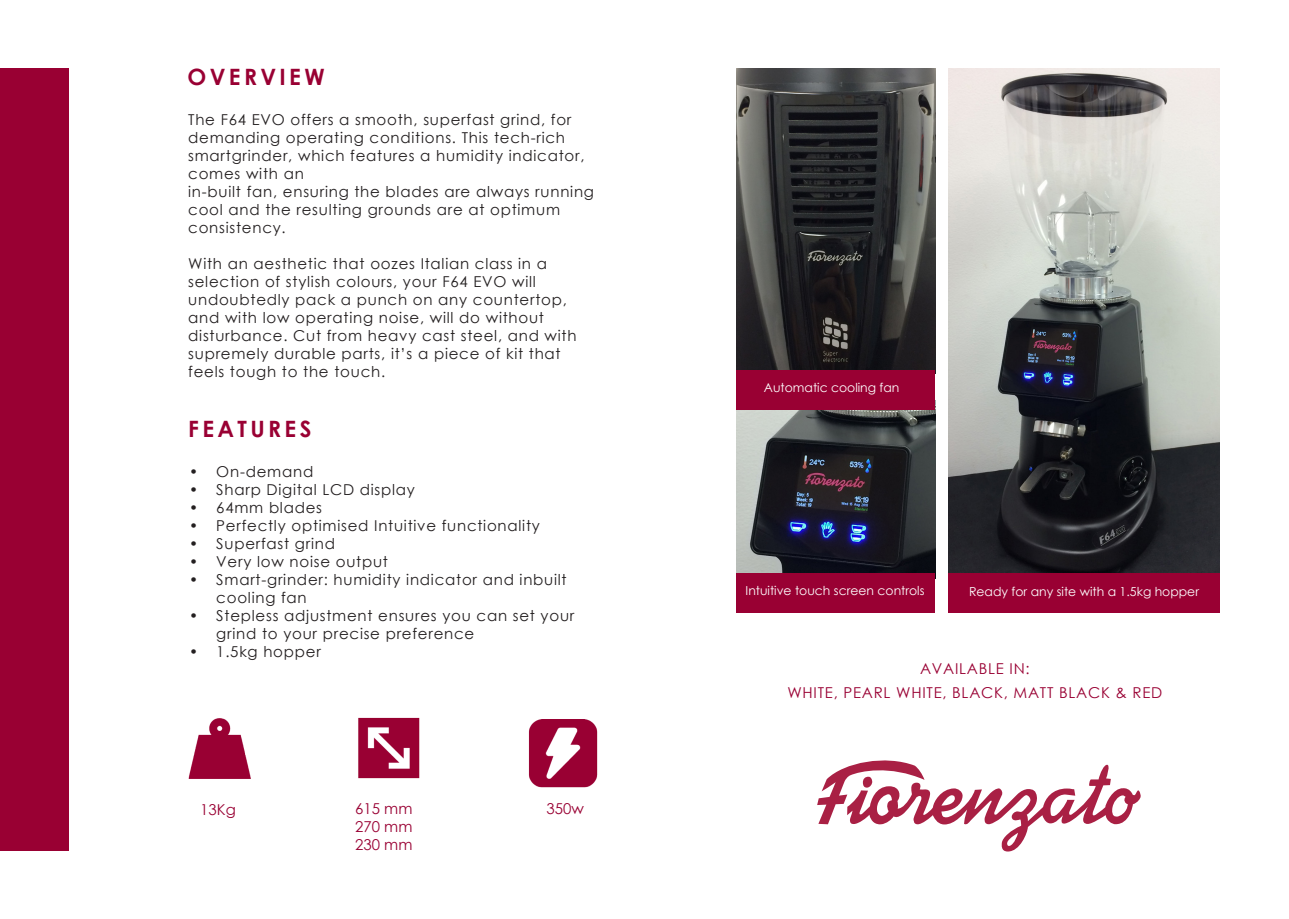
<style>
.page{position:relative;width:1289px;height:919px;background:#fff}
.page>*{position:absolute;margin:0;border:0;box-sizing:border-box;transform-origin:0 0}
.t1{font:700 22.5px "Century Gothic";letter-spacing:.15em;color:#903}
.t2{font:15px/18px "Century Gothic";letter-spacing:.05em;color:#231f20}
.t3{font:15px "Century Gothic";letter-spacing:.05em;color:#903}
.t4{font:15px/18px "Century Gothic";color:#903}
.t5{font:12.45px "Century Gothic";color:#fff}
</style>
<div class="page">
<img style="left:736px;top:68px;width:199px;height:302px">
<img style="left:948px;top:69px;width:271px;height:504px">
<img style="left:736px;top:409px;width:199px;height:164px">
<div style="left:736px;top:370px;width:199px;height:39px;background:#903"></div>
<div style="left:948px;top:573px;width:271px;height:39px;background:#903"></div>
<div style="left:736px;top:573px;width:199px;height:39px;background:#903"></div>
<svg style="left:817px;top:760px;width:323px;height:91px"></svg>
<div style="left:0;top:68px;width:68px;height:782px;background:#903"></div>
<img style="left:358px;top:717px;width:62px;height:62px">
<img style="left:188px;top:718px;width:63px;height:61px">
<img style="left:528px;top:719px;width:70px;height:68px">
<p class="t1" style="left:187px;top:60px;width:139px">OVERVIEW</p>
<p class="t2" style="left:188px;top:110px;width:398px">The F64 EVO offers a smooth, superfast grind, for demanding operating conditions. This tech-rich smartgrinder, which features a humidity indicator, comes with an</p>
<p class="t2" style="left:188px;top:182px;width:407px">in-built fan, ensuring the blades are always running cool and the resulting grounds are at optimum consistency.</p>
<p class="t2" style="left:188px;top:254px;width:390px">With an aesthetic that oozes Italian class in a selection of stylish colours, your F64 EVO will undoubtedly pack a punch on any countertop, and with low operating noise, will do without disturbance. Cut from heavy cast steel, and with supremely durable parts, it’s a piece of kit that feels tough to the touch.</p>
<p class="t1" style="left:188px;top:412px;width:125px">FEATURES</p>
<p class="t2" style="left:189px;top:462px;width:125px">• On-demand</p>
<p class="t2" style="left:189px;top:480px;width:227px">• Sharp Digital LCD display</p>
<p class="t2" style="left:189px;top:498px;width:134px">• 64mm blades</p>
<p class="t2" style="left:189px;top:516px;width:352px">• Perfectly optimised Intuitive functionality</p>
<p class="t2" style="left:189px;top:534px;width:147px">• Superfast grind</p>
<p class="t2" style="left:189px;top:552px;width:200px">• Very low noise output</p>
<p class="t2" style="left:216px;top:570px;width:352px;text-indent:-27px">• Smart-grinder: humidity indicator and inbuilt cooling fan</p>
<p class="t2" style="left:216px;top:606px;width:359px;text-indent:-27px">• Stepless adjustment ensures you can set your grind to your precise preference</p>
<p class="t2" style="left:189px;top:642px;width:133px">• 1.5kg hopper</p>
<p class="t3" style="left:200px;top:798px;width:37px">13Kg</p>
<p class="t3" style="left:546px;top:797px;width:39px">350w</p>
<p class="t4" style="left:355px;top:799px;width:59px">615 mm<br>270 mm</p>
<p class="t3" style="left:355px;top:834px;width:59px">230 mm</p>
<p class="t5" style="left:764px;top:379px;width:137px">Automatic cooling fan</p>
<p class="t5" style="left:745px;top:582px;width:180px">Intuitive touch screen controls</p>
<p class="t5" style="left:969px;top:583px;width:231px">Ready for any site with a 1.5kg hopper</p>
<p class="t3" style="left:920px;top:657px;width:111px">AVAILABLE IN:</p>
<p class="t3" style="left:787px;top:681px;width:376px">WHITE, PEARL WHITE, BLACK, MATT BLACK &amp; RED</p>
</div>
